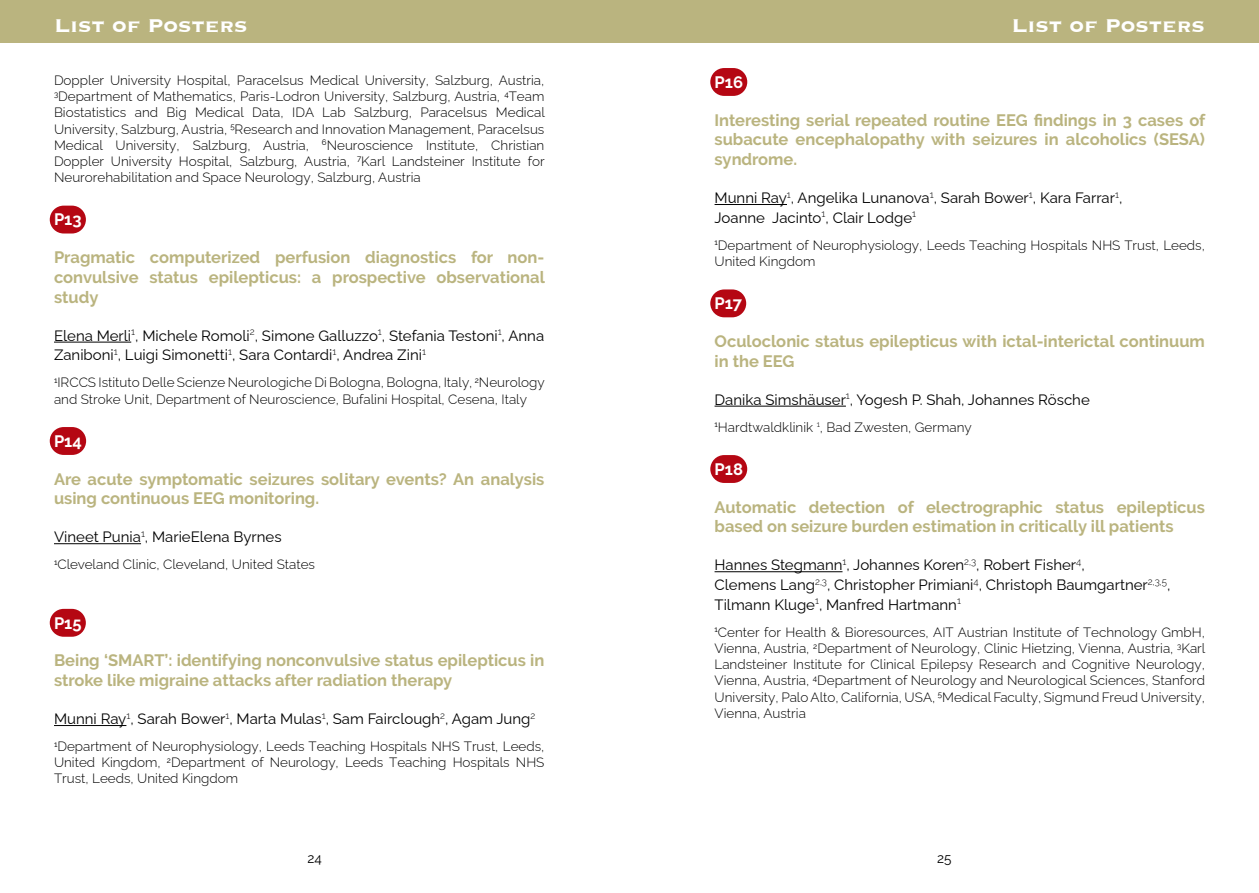
<style>
.page{position:relative;width:1259px;height:893px;background:#fff}
.page>*{position:absolute;margin:0;border:0;box-sizing:border-box;transform-origin:0 0}
.t1{font:700 24px "Copperplate";color:#fff}
.t2{font:700 16.5px/19.8px "Raleway";color:#bab47f}
.t3{font:700 16.5px "Raleway";color:#fff}
.t4{font:15px/19.8px "Raleway";color:#000}
.t5{font:100 13.5px/16.2px "Raleway";color:#000;text-align:justify}
.t6{font:13.5px "Raleway";color:#000}
</style>
<div class="page">
<div style="left:0;top:0;width:1259px;height:43px;background:#bab47f"></div>
<div style="left:50px;top:206px;width:36px;height:27px;background:#b50713;border-radius:14px"></div>
<hr style="left:54px;top:342px;width:77px;height:1px;background:#000">
<div style="left:50px;top:427px;width:36px;height:28px;background:#b50713;border-radius:14px"></div>
<hr style="left:54px;top:543px;width:87px;height:1px;background:#000">
<div style="left:50px;top:609px;width:36px;height:28px;background:#b50713;border-radius:14px"></div>
<hr style="left:54px;top:725px;width:72px;height:1px;background:#000">
<div style="left:710px;top:68px;width:37px;height:28px;background:#b50713;border-radius:14px"></div>
<hr style="left:714px;top:204px;width:73px;height:1px;background:#000">
<div style="left:710px;top:289px;width:36px;height:28px;background:#b50713;border-radius:14px"></div>
<hr style="left:714px;top:406px;width:132px;height:1px;background:#000">
<div style="left:710px;top:455px;width:37px;height:28px;background:#b50713;border-radius:14px"></div>
<hr style="left:714px;top:571px;width:128px;height:1px;background:#000">
<h1 class="t1" style="left:54px;top:9px;width:195px">List of Posters</h1>
<h1 class="t1" style="left:1011px;top:9px;width:195px">List of Posters</h1>
<p class="t5" style="left:54px;top:71px;width:492px">Doppler University Hospital, Paracelsus Medical University, Salzburg, Austria, <sup>3</sup>Department of Mathematics, Paris-Lodron University, Salzburg, Austria, <sup>4</sup>Team Biostatistics and Big Medical Data, IDA Lab Salzburg, Paracelsus Medical University, Salzburg, Austria, <sup>5</sup>Research and Innovation Management, Paracelsus Medical University, Salzburg, Austria, <sup>6</sup>Neuroscience Institute, Christian Doppler University Hospital, Salzburg, Austria, <sup>7</sup>Karl Landsteiner Institute for Neurorehabilitation and Space Neurology, Salzburg, Austria</p>
<p class="t3" style="left:54px;top:210px;width:29px">P13</p>
<p class="t2" style="left:54px;top:248px;width:492px;text-align:justify">Pragmatic computerized perfusion diagnostics for non&shy;convulsive status epilepticus: a prospective observational study</p>
<p class="t4" style="left:54px;top:324px;width:492px">Elena Merli<sup>1</sup>, Michele Romoli<sup>2</sup>, Simone Galluzzo<sup>1</sup>, Stefania Testoni<sup>1</sup>, Anna<br>Zaniboni<sup>1</sup>, Luigi Simonetti<sup>1</sup>, Sara Contardi<sup>1</sup>, Andrea Zini<sup>1</sup></p>
<p class="t5" style="left:54px;top:373px;width:492px"><sup>1</sup>IRCCS Istituto Delle Scienze Neurologiche Di Bologna, Bologna, Italy, <sup>2</sup>Neurology and Stroke Unit, Department of Neuroscience, Bufalini Hospital, Cesena, Italy</p>
<p class="t3" style="left:54px;top:432px;width:29px">P14</p>
<p class="t2" style="left:54px;top:469px;width:492px">Are acute symptomatic seizures solitary events? An analysis using continuous EEG monitoring.</p>
<p class="t4" style="left:54px;top:525px;width:229px">Vineet Punia<sup>1</sup>, MarieElena Byrnes</p>
<p class="t5" style="left:54px;top:555px;width:263px"><sup>1</sup>Cleveland Clinic, Cleveland, United States</p>
<p class="t3" style="left:54px;top:613px;width:29px">P15</p>
<p class="t2" style="left:54px;top:651px;width:492px">Being ‘SMART’: identifying nonconvulsive status epilepticus in stroke like migraine attacks after radiation therapy</p>
<p class="t4" style="left:54px;top:707px;width:483px">Munni Ray<sup>1</sup>, Sarah Bower<sup>1</sup>, Marta Mulas<sup>1</sup>, Sam Fairclough<sup>2</sup>, Agam Jung<sup>2</sup></p>
<p class="t5" style="left:54px;top:737px;width:492px"><sup>1</sup>Department of Neurophysiology, Leeds Teaching Hospitals NHS Trust, Leeds, United Kingdom, <sup>2</sup>Department of Neurology, Leeds Teaching Hospitals NHS Trust, Leeds, United Kingdom</p>
<p class="t3" style="left:714px;top:73px;width:30px">P16</p>
<p class="t2" style="left:714px;top:110px;width:492px;text-align:justify">Interesting serial repeated routine EEG findings in 3 cases of subacute encephalopathy with seizures in alcoholics (SESA) syndrome.</p>
<p class="t4" style="left:714px;top:186px;width:409px">Munni Ray<sup>1</sup>, Angelika Lunanova<sup>1</sup>, Sarah Bower<sup>1</sup>, Kara Farrar<sup>1</sup>,<br>Joanne Jacinto<sup>1</sup>, Clair Lodge<sup>1</sup></p>
<p class="t5" style="left:714px;top:235px;width:492px"><sup>1</sup>Department of Neurophysiology, Leeds Teaching Hospitals NHS Trust, Leeds,<br>United Kingdom</p>
<p class="t3" style="left:714px;top:294px;width:29px">P17</p>
<p class="t2" style="left:714px;top:331px;width:492px">Oculoclonic status epilepticus with ictal-interictal continuum in the EEG</p>
<p class="t4" style="left:714px;top:388px;width:377px">Danika Simshäuser<sup>1</sup>, Yogesh P. Shah, Johannes Rösche</p>
<p class="t5" style="left:714px;top:417px;width:259px"><sup>1</sup>Hardtwaldklinik <sup>1</sup>, Bad Zwesten, Germany</p>
<p class="t3" style="left:714px;top:460px;width:30px">P18</p>
<p class="t2" style="left:714px;top:497px;width:492px">Automatic detection of electrographic status epilepticus based on seizure burden estimation in critically ill patients</p>
<p class="t4" style="left:714px;top:553px;width:457px">Hannes Stegmann<sup>1</sup>, Johannes Koren<sup>2</sup><sup>,</sup><sup>3</sup>, Robert Fisher<sup>4</sup>,<br>Clemens Lang<sup>2</sup><sup>,</sup><sup>3</sup>, Christopher Primiani<sup>4</sup>, Christoph Baumgartner<sup>2</sup><sup>,</sup><sup>3</sup><sup>,</sup><sup>5</sup>,<br>Tilmann Kluge<sup>1</sup>, Manfred Hartmann<sup>1</sup></p>
<p class="t5" style="left:714px;top:622px;width:492px"><sup>1</sup>Center for Health &amp; Bioresources, AIT Austrian Institute of Technology GmbH, Vienna, Austria, <sup>2</sup>Department of Neurology, Clinic Hietzing, Vienna, Austria, <sup>3</sup>Karl Landsteiner Institute for Clinical Epilepsy Research and Cognitive Neurology, Vienna, Austria, <sup>4</sup>Department of Neurology and Neurological Sciences, Stanford University, Palo Alto, California, USA, <sup>5</sup>Medical Faculty, Sigmund Freud University, Vienna, Austria</p>
<p class="t6" style="left:307px;top:848px;width:16px">24</p>
<p class="t6" style="left:937px;top:848px;width:16px">25</p>
</div>
